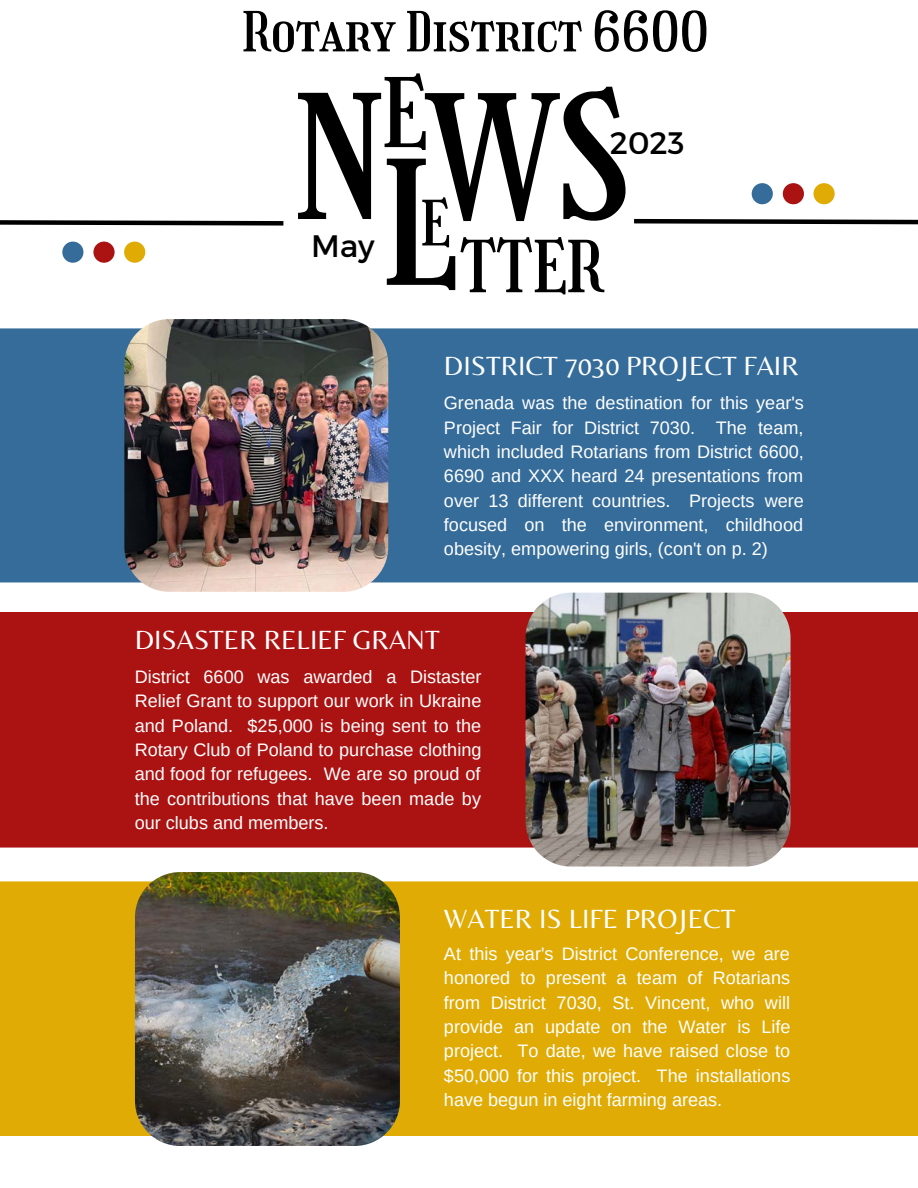
<style>
.page{position:relative;width:918px;height:1188px;background:#fff}
.page>*{position:absolute;margin:0;border:0;box-sizing:border-box;transform-origin:0 0}
.t1{font:168.3px "Girassol";color:#000}
.t2{font:168px "Girassol";color:#000}
.t3{font:69.9px "Girassol";color:#000}
.t4{font:61.05px "Girassol";color:#000}
.t5{font:54px "Girassol";color:#000}
.t6{font:31.05px "Montserrat";color:#000}
.t7{font:27.45px "Belleza";color:#fff}
.t8{font:18.15px/24.3px "Arimo";color:#fff;text-align:justify}
.s1{font-size:168.3px}
</style>
<div class="page">
<svg style="left:0;top:220px;width:284px;height:6px;background:#3f3f3f"></svg>
<svg style="left:634px;top:218px;width:284px;height:7px"></svg>
<div style="left:0;top:328px;width:918px;height:254px;background:#356c9a"></div>
<img style="left:124px;top:319px;width:264px;height:273px;border-radius:45px">
<div style="left:752px;top:183px;width:21px;height:21px;background:#356c9a;border-radius:50%"></div>
<div style="left:783px;top:183px;width:21px;height:21px;background:#ab1212;border-radius:50%"></div>
<div style="left:814px;top:183px;width:21px;height:21px;background:#dfab04;border-radius:50%"></div>
<div style="left:0;top:881px;width:918px;height:255px;background:#dfab04"></div>
<img style="left:135px;top:872px;width:265px;height:274px;border-radius:45px">
<div style="left:62px;top:242px;width:21px;height:21px;background:#356c9a;border-radius:50%"></div>
<div style="left:93px;top:242px;width:22px;height:21px;background:#ab1212;border-radius:50%"></div>
<div style="left:124px;top:242px;width:21px;height:21px;background:#dfab04;border-radius:50%"></div>
<div style="left:0;top:612px;width:918px;height:236px;background:#ab1212"></div>
<img style="left:526px;top:593px;width:265px;height:274px;border-radius:45px">
<h3 class="t5" style="left:242px;top:0;width:468px">Rotary District 6600</h3>
<h2 class="t2" style="left:297px;top:60px;width:335px"><span class="s1">N</span><sup>E</sup>WS</h2>
<h3 class="t6" style="left:610px;top:123px;width:76px">2023</h3>
<h1 class="t1" style="left:382px;top:126px;width:77px">L</h1>
<h3 class="t4" style="left:420px;top:188px;width:31px">E</h3>
<h3 class="t6" style="left:311px;top:226px;width:65px">May</h3>
<h3 class="t3" style="left:460px;top:226px;width:145px">TTER</h3>
<h3 class="t7" style="left:444px;top:349px;width:356px">DISTRICT 7030 PROJECT FAIR</h3>
<p class="t8" style="left:444px;top:391px;width:362px">Grenada was the destination for this year's Project Fair for District 7030. The team, which included Rotarians from District 6600, 6690 and XXX heard 24 presentations from over 13 different countries. Projects were focused on the environment, childhood obesity, empowering girls, (con't on p. 2)</p>
<h3 class="t7" style="left:135px;top:623px;width:307px">DISASTER RELIEF GRANT</h3>
<p class="t8" style="left:135px;top:665px;width:348px">District 6600 was awarded a Distaster Relief Grant to support our work in Ukraine and Poland. $25,000 is being sent to the Rotary Club of Poland to purchase clothing and food for refugees. We are so proud of the contributions that have been made by our clubs and members.</p>
<h3 class="t7" style="left:444px;top:903px;width:293px">WATER IS LIFE PROJECT</h3>
<p class="t8" style="left:444px;top:942px;width:348px">At this year's District Conference, we are honored to present a team of Rotarians from District 7030, St. Vincent, who will provide an update on the Water is Life project. To date, we have raised close to $50,000 for this project. The installations have begun in eight farming areas.</p>
</div>
